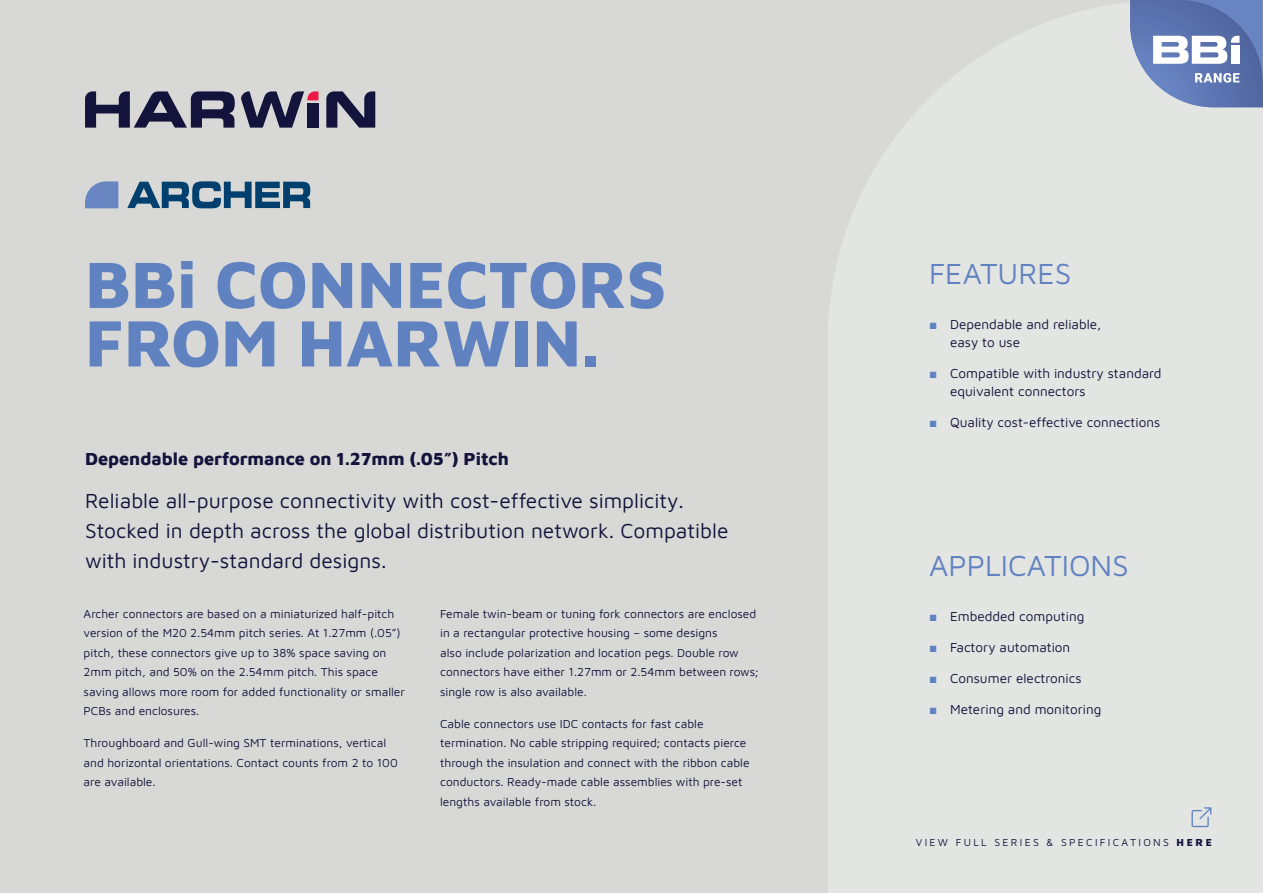
<style>
.page{position:relative;width:1263px;height:893px;background:#d8d9d7}
.page>*{position:absolute;margin:0;border:0;box-sizing:border-box;transform-origin:0 0}
.t1{font:67.5px/58.5px "Maven Pro";color:#6182c1}
.t2{font:30px "Maven Pro";color:#6182c1}
.t3{font:21px/30px "Maven Pro";color:#14133b}
.t4{font:18px "Maven Pro";color:#14133b}
.t5{font:13.5px/18px "Maven Pro";color:#14133b}
.t6{font:12px/19.5px "Maven Pro";color:#14133b}
.t7{font:10.5px "Maven Pro";letter-spacing:.22em;color:#14133b}
.s1{font-family:"Arial";color:#6182c1}
</style>
<div class="page">
<div style="left:828px;top:3px;width:435px;height:890px;background:#e3e5e3"></div>
<svg style="left:1191px;top:807px;width:20px;height:20px"></svg>
<svg style="left:1130px;top:0;width:133px;height:107px;background:#8194c1"></svg>
<svg style="left:127px;top:181px;width:183px;height:27px"></svg>
<svg style="left:85px;top:181px;width:33px;height:27px"></svg>
<svg style="left:326px;top:91px;width:49px;height:37px"></svg>
<svg style="left:85px;top:91px;width:233px;height:37px"></svg>
<div style="left:307px;top:103px;width:11px;height:25px;background:#14133b"></div>
<h1 class="t1" style="left:85px;top:251px;width:583px">BBi CONNECTORS<br>FROM HARWIN.</h1>
<h2 class="t2" style="left:929px;top:253px;width:144px">FEATURES</h2>
<p class="t5" style="left:950px;top:315px;width:153px;text-indent:-21px"><span class="s1">■</span> Dependable and reliable, easy to use</p>
<p class="t5" style="left:950px;top:364px;width:213px;text-indent:-21px"><span class="s1">■</span> Compatible with industry standard equivalent connectors</p>
<p class="t5" style="left:929px;top:413px;width:233px"><span class="s1">■</span> Quality cost-effective connections</p>
<h3 class="t4" style="left:85px;top:446px;width:425px">Dependable performance on 1.27mm (.05”) Pitch</h3>
<h3 class="t3" style="left:85px;top:484px;width:645px">Reliable all-purpose connectivity with cost-effective simplicity.<br>Stocked in depth across the global distribution network. Compatible with industry-standard designs.</h3>
<p class="t6" style="left:84px;top:603px;width:323px">Archer connectors are based on a miniaturized half-pitch version of the M20 2.54mm pitch series. At 1.27mm (.05”) pitch, these connectors give up to 38% space saving on 2mm pitch, and 50% on the 2.54mm pitch. This space saving allows more room for added functionality or smaller PCBs and enclosures.</p>
<p class="t6" style="left:84px;top:733px;width:316px">Throughboard and Gull-wing SMT terminations, vertical and horizontal orientations. Contact counts from 2 to 100 are available.</p>
<p class="t6" style="left:440px;top:603px;width:320px">Female twin-beam or tuning fork connectors are enclosed in a rectangular protective housing – some designs<br>also include polarization and location pegs. Double row connectors have either 1.27mm or 2.54mm between rows; single row is also available.</p>
<p class="t6" style="left:440px;top:713px;width:311px">Cable connectors use IDC contacts for fast cable termination. No cable stripping required; contacts pierce through the insulation and connect with the ribbon cable conductors. Ready-made cable assemblies with pre-set lengths available from stock.</p>
<h2 class="t2" style="left:929px;top:545px;width:201px">APPLICATIONS</h2>
<p class="t5" style="left:929px;top:607px;width:157px"><span class="s1">■</span> Embedded computing</p>
<p class="t5" style="left:929px;top:638px;width:143px"><span class="s1">■</span> Factory automation</p>
<p class="t5" style="left:929px;top:669px;width:154px"><span class="s1">■</span> Consumer electronics</p>
<p class="t5" style="left:929px;top:700px;width:174px"><span class="s1">■</span> Metering and monitoring</p>
<p class="t7" style="left:916px;top:835px;width:298px">VIEW FULL SERIES &amp; SPECIFICATIONS HERE</p>
</div>
